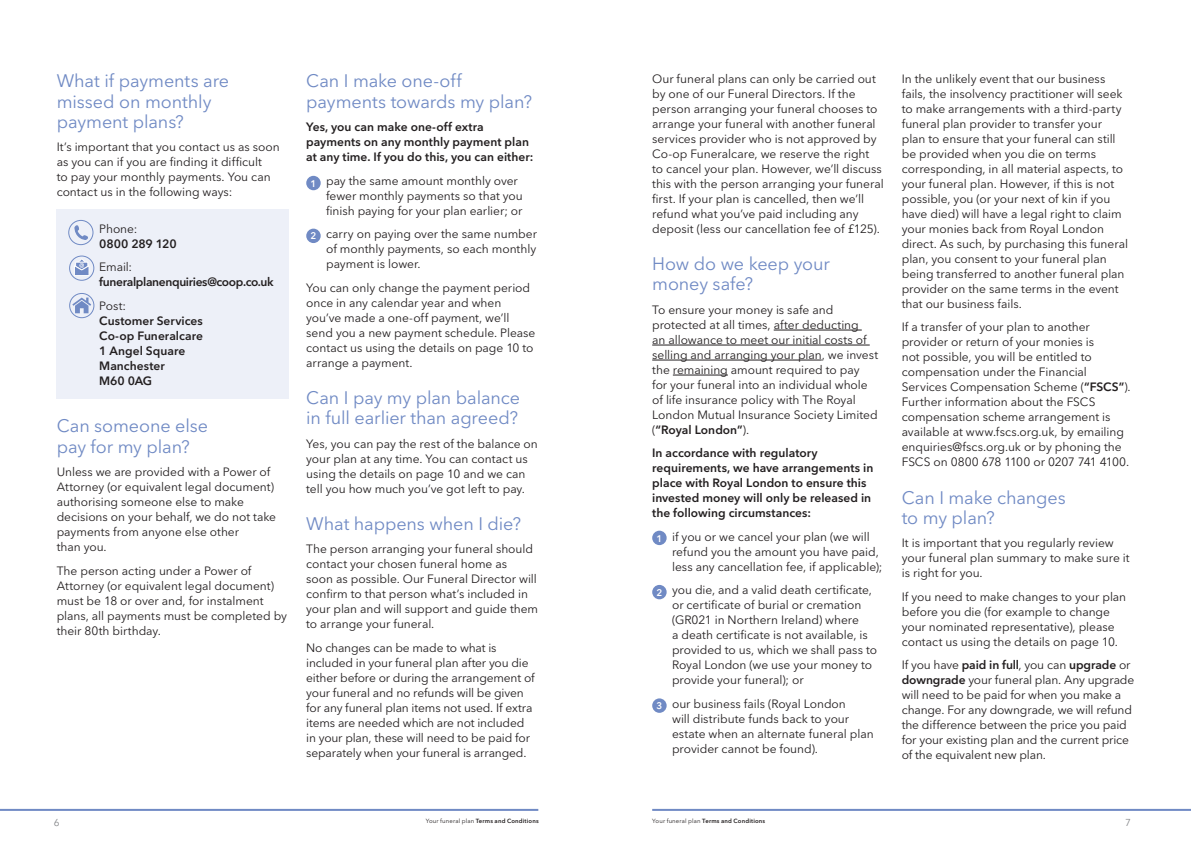
<style>
.page{position:relative;width:1191px;height:842px;background:#fff}
.page>*{position:absolute;margin:0;border:0;box-sizing:border-box;transform-origin:0 0}
.t1{font:18px/20.2px "Avenir Next LT Pro";letter-spacing:-.005em;color:#708ac4}
.t2{font:12px/15px "Avenir Next LT Pro";letter-spacing:-.005em;color:#231f20}
.t3{font:600 12px/15px "Avenir Next LT Pro";color:#231f20}
.t4{font:600 12px/15px "Avenir Next LT Pro";letter-spacing:-.03em;color:#231f20}
.t5{font:10px "Avenir Next LT Pro";color:#848689}
.t6{font:600 9.6px "Avenir Next LT Pro";color:#fff}
.t7{font:600 6px "Avenir Next LT Pro";letter-spacing:.03em;color:#231f20}
.s1{font-weight:400}
.s2{font-weight:600}
</style>
<div class="page">
<hr style="left:652px;top:809px;width:539px;height:2px;background:#708ac4">
<hr style="left:0;top:809px;width:538px;height:2px;background:#708ac4">
<div style="left:57px;top:210px;width:232px;height:189px;background:#edf0f8"></div>
<svg style="left:74px;top:225px;width:14px;height:15px"></svg>
<div style="left:69px;top:220px;width:24px;height:25px;border:1px solid #708ac4;border-radius:50%"></div>
<div style="left:69px;top:256px;width:25px;height:24px;border:1px solid #708ac4;border-radius:50%"></div>
<svg style="left:74px;top:259px;width:15px;height:17px"></svg>
<svg style="left:72px;top:298px;width:19px;height:15px"></svg>
<div style="left:69px;top:293px;width:25px;height:25px;border:1px solid #708ac4;border-radius:50%"></div>
<div style="left:306px;top:176px;width:15px;height:14px;background:#708ac4;border-radius:50%"></div>
<div style="left:306px;top:229px;width:15px;height:14px;background:#708ac4;border-radius:50%"></div>
<hr style="left:773px;top:330px;width:88px;height:1px;background:#231f20">
<hr style="left:652px;top:345px;width:217px;height:1px;background:#231f20">
<hr style="left:652px;top:360px;width:169px;height:1px;background:#231f20">
<hr style="left:673px;top:375px;width:55px;height:1px;background:#231f20">
<div style="left:652px;top:531px;width:14px;height:14px;background:#708ac4;border-radius:50%"></div>
<div style="left:652px;top:585px;width:14px;height:14px;background:#708ac4;border-radius:50%"></div>
<div style="left:652px;top:698px;width:14px;height:15px;background:#708ac4;border-radius:50%"></div>
<p class="t1" style="left:57px;top:71px;width:174px">What if payments are missed on monthly payment plans?</p>
<p class="t2" style="left:57px;top:140px;width:225px">It’s important that you contact us as soon as you can if you are finding it difficult<br>to pay your monthly payments. You can contact us in the following ways:</p>
<p class="t3" style="left:99px;top:221px;width:79px"><span class="s1">Phone:<br></span>0800 289 120</p>
<p class="t4" style="left:99px;top:260px;width:176px"><span class="s1">Email: </span>funeralplanenquiries@coop.co.uk</p>
<p class="t3" style="left:99px;top:298px;width:105px"><span class="s1">Post:<br></span>Customer Services<br>Co-op Funeralcare<br>1 Angel Square<br>Manchester<br>M60 0AG</p>
<p class="t1" style="left:57px;top:416px;width:153px">Can someone else pay for my plan?</p>
<p class="t2" style="left:57px;top:464px;width:221px">Unless we are provided with a Power of<br>Attorney (or equivalent legal document) authorising someone else to make decisions on your behalf, we do not take payments from anyone else other<br>than you.</p>
<p class="t2" style="left:57px;top:563px;width:232px">The person acting under a Power of Attorney (or equivalent legal document) must be 18 or over and, for instalment plans, all payments must be completed by their 80th birthday.</p>
<p class="t1" style="left:306px;top:71px;width:227px">Can I make one-off payments towards my plan?</p>
<p class="t3" style="left:306px;top:119px;width:229px">Yes, you can make one-off extra payments on any monthly payment plan at any time. If you do this, you can either:</p>
<p class="t6" style="left:310px;top:177px;width:7px">1</p>
<p class="t2" style="left:326px;top:173px;width:198px">pay the same amount monthly over fewer monthly payments so that you finish paying for your plan earlier; or</p>
<p class="t6" style="left:310px;top:230px;width:7px">2</p>
<p class="t2" style="left:326px;top:226px;width:212px;text-align:justify">carry on paying over the same number of monthly payments, so each monthly payment is lower.</p>
<p class="t2" style="left:306px;top:280px;width:231px">You can only change the payment period once in any calendar year and when you’ve made a one-off payment, we’ll send you a new payment schedule. Please contact us using the details on page 10 to arrange a payment.</p>
<p class="t1" style="left:306px;top:387px;width:215px">Can I pay my plan balance in full earlier than agreed?</p>
<p class="t2" style="left:306px;top:436px;width:233px">Yes, you can pay the rest of the balance on your plan at any time. You can contact us using the details on page 10 and we can tell you how much you’ve got left to pay.</p>
<p class="t1" style="left:306px;top:513px;width:216px">What happens when I die?</p>
<p class="t2" style="left:306px;top:542px;width:233px">The person arranging your funeral should contact your chosen funeral home as<br>soon as possible. Our Funeral Director will confirm to that person what’s included in your plan and will support and guide them to arrange your funeral.</p>
<p class="t2" style="left:306px;top:640px;width:230px">No changes can be made to what is included in your funeral plan after you die either before or during the arrangement of your funeral and no refunds will be given for any funeral plan items not used. If extra items are needed which are not included in your plan, these will need to be paid for separately when your funeral is arranged.</p>
<p class="t2" style="left:652px;top:71px;width:233px">Our funeral plans can only be carried out by one of our Funeral Directors. If the person arranging your funeral chooses to arrange your funeral with another funeral services provider who is not approved by Co-op Funeralcare, we reserve the right<br>to cancel your plan. However, we’ll discuss this with the person arranging your funeral first. If your plan is cancelled, then we’ll refund what you’ve paid including any deposit (less our cancellation fee of £125).</p>
<p class="t1" style="left:652px;top:254px;width:179px">How do we keep your money safe?</p>
<p class="t2" style="left:652px;top:302px;width:227px">To ensure your money is safe and protected at all times, after deducting<br>an allowance to meet our initial costs of selling and arranging your plan, we invest the remaining amount required to pay<br>for your funeral into an individual whole of life insurance policy with The Royal London Mutual Insurance Society Limited (<span class="s2">“Royal London”</span>).</p>
<p class="t3" style="left:652px;top:446px;width:223px">In accordance with regulatory requirements, we have arrangements in place with Royal London to ensure this invested money will only be released in the following circumstances:</p>
<p class="t6" style="left:656px;top:532px;width:7px">1</p>
<p class="t2" style="left:672px;top:529px;width:212px">if you or we cancel your plan (we will refund you the amount you have paid, less any cancellation fee, if applicable);</p>
<p class="t6" style="left:656px;top:586px;width:7px">2</p>
<p class="t2" style="left:672px;top:583px;width:207px">you die, and a valid death certificate, or certificate of burial or cremation (GR021 in Northern Ireland) where<br>a death certificate is not available, is provided to us, which we shall pass to Royal London (we use your money to provide your funeral); or</p>
<p class="t6" style="left:656px;top:700px;width:7px">3</p>
<p class="t2" style="left:672px;top:696px;width:203px">our business fails (Royal London<br>will distribute funds back to your estate when an alternate funeral plan provider cannot be found).</p>
<p class="t2" style="left:901px;top:71px;width:228px">In the unlikely event that our business fails, the insolvency practitioner will seek to make arrangements with a third-party funeral plan provider to transfer your plan to ensure that your funeral can still be provided when you die on terms corresponding, in all material aspects, to your funeral plan. However, if this is not possible, you (or your next of kin if you have died) will have a legal right to claim your monies back from Royal London direct. As such, by purchasing this funeral plan, you consent to your funeral plan being transferred to another funeral plan provider on the same terms in the event that our business fails.</p>
<p class="t2" style="left:901px;top:320px;width:230px">If a transfer of your plan to another provider or return of your monies is<br>not possible, you will be entitled to compensation under the Financial Services Compensation Scheme (<span class="s2">“FSCS”</span>).<br>Further information about the FSCS compensation scheme arrangement is available at www.fscs.org.uk, by emailing enquiries@fscs.org.uk or by phoning the FSCS on 0800 678 1100 or 0207 741 4100.</p>
<p class="t1" style="left:901px;top:487px;width:166px">Can I make changes to my plan?</p>
<p class="t2" style="left:901px;top:536px;width:229px">It is important that you regularly review your funeral plan summary to make sure it is right for you.</p>
<p class="t2" style="left:901px;top:589px;width:226px">If you need to make changes to your plan before you die (for example to change your nominated representative), please contact us using the details on page 10.</p>
<p class="t2" style="left:901px;top:658px;width:234px">If you have <span class="s2">paid in full</span>, you can <span class="s2">upgrade</span> or <span class="s2">downgrade</span> your funeral plan. Any upgrade will need to be paid for when you make a change. For any downgrade, we will refund the difference between the price you paid for your existing plan and the current price of the equivalent new plan.</p>
<p class="t7" style="left:426px;top:818px;width:115px"><span class="s1">Your funeral plan</span> Terms and Conditions</p>
<p class="t7" style="left:652px;top:818px;width:115px"><span class="s1">Your funeral plan</span> Terms and Conditions</p>
<p class="t5" style="left:54px;top:816px;width:7px">6</p>
<p class="t5" style="left:1125px;top:816px;width:7px">7</p>
</div>
